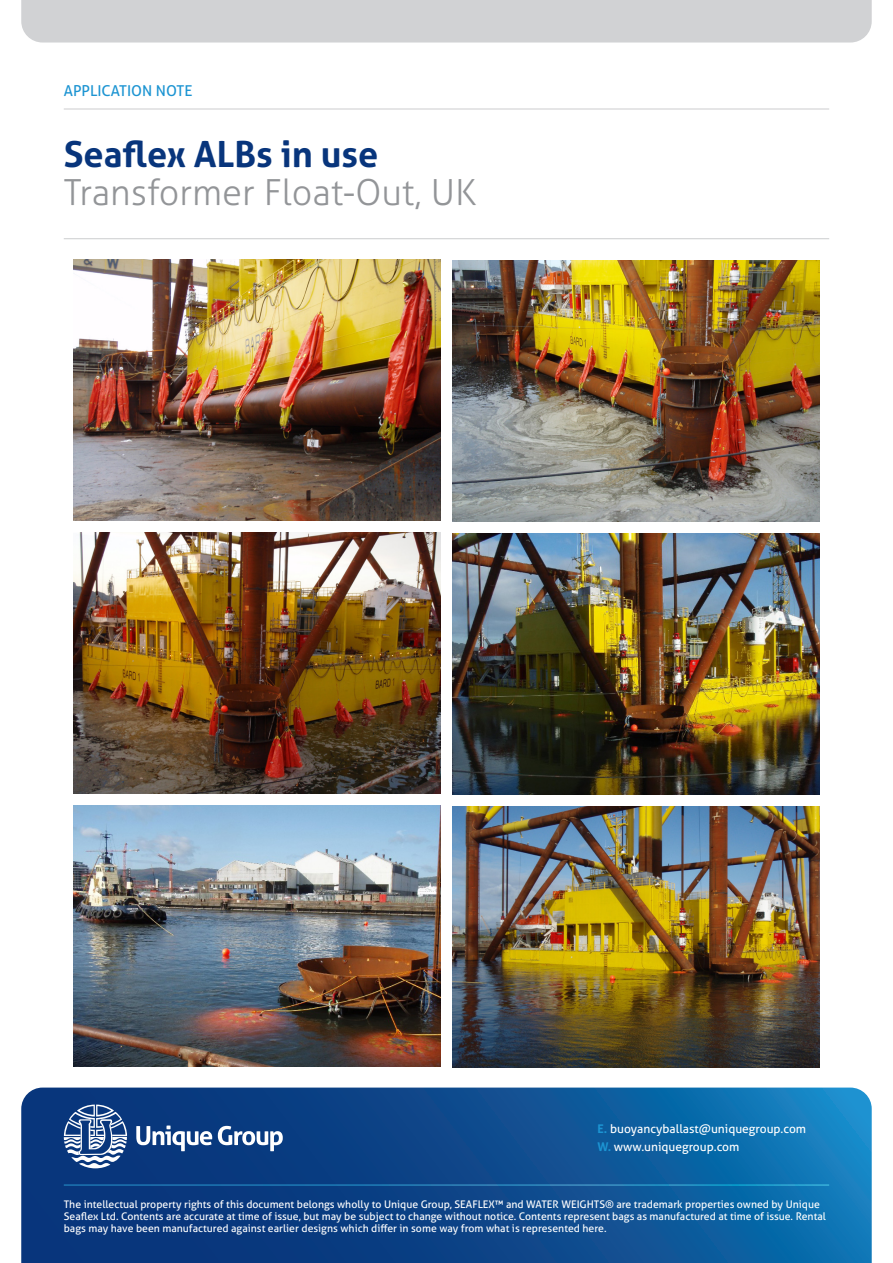
<style>
.page{position:relative;width:893px;height:1263px;background:#fff}
.page>*{position:absolute;margin:0;border:0;box-sizing:border-box;transform-origin:0 0}
.Body{font:300 36px "Aller";color:#939598}
.Body-2{font:700 36px "Aller";color:#08357c}
.Body-3{font:15px "Aller";color:#1c94d2}
.Body-4{font:12px "Aller";color:#fff}
.Body-5{font:10.5px/12px "Aller";color:#fff}
.s1{font-weight:700;color:#1c94d2}
</style>
<div class="page">
<svg style="left:21px;top:1087px;width:851px;height:176px;background:#0d4f91"></svg>
<hr style="left:64px;top:1184px;width:765px;height:2px;background:#fff">
<svg style="left:64px;top:1104px;width:63px;height:64px"></svg>
<svg style="left:136px;top:1125px;width:76px;height:26px"></svg>
<svg style="left:218px;top:1126px;width:65px;height:25px"></svg>
<div style="left:21px;top:0;width:851px;height:43px;background:#d1d2d4"></div>
<hr style="left:64px;top:108px;width:765px;height:2px;background:#d1d2d4">
<hr style="left:64px;top:238px;width:765px;height:1px;background:#d1d2d4">
<img style="left:73px;top:259px;width:367px;height:261px">
<img style="left:73px;top:532px;width:367px;height:261px">
<img style="left:73px;top:805px;width:367px;height:261px">
<img style="left:453px;top:260px;width:367px;height:262px">
<img style="left:453px;top:533px;width:367px;height:261px">
<img style="left:453px;top:806px;width:367px;height:261px">
<p class="Body-3" style="left:64px;top:82px;width:130px">APPLICATION NOTE</p>
<p class="Body-2" style="left:64px;top:132px;width:316px">Seaflex ALBs in use</p>
<p class="Body" style="left:64px;top:171px;width:414px">Transformer Float-Out, UK</p>
<p class="Body-4" style="left:597px;top:1121px;width:210px"><span class="s1">E.</span> buoyancyballast@uniquegroup.com</p>
<p class="Body-4" style="left:597px;top:1139px;width:143px"><span class="s1">W.</span> www.uniquegroup.com</p>
<p class="Body-5" style="left:64px;top:1198px;width:764px">The intellectual property rights of this document belongs wholly to Unique Group, SEAFLEX™ and WATER WEIGHTS® are trademark properties owned by Unique<br>Seaflex Ltd. Contents are accurate at time of issue, but may be subject to change without notice. Contents represent bags as manufactured at time of issue. Rental bags may have been manufactured against earlier designs which differ in some way from what is represented here.</p>
</div>
